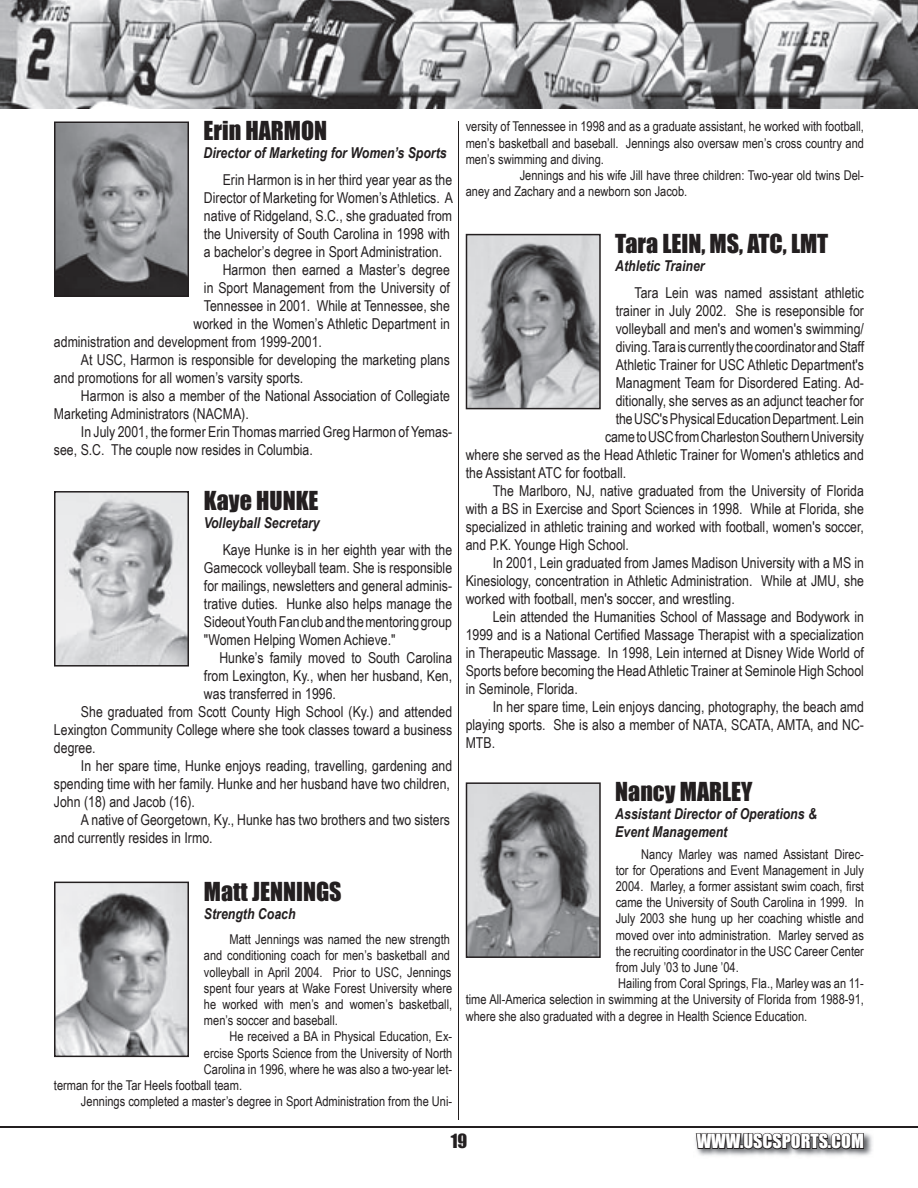
<style>
.page{position:relative;width:918px;height:1188px;background:#fff}
.page>*{position:absolute;margin:0;border:0;box-sizing:border-box;transform-origin:0 0}
.t1{font:24px "Impact";color:#231f20}
.t2{font:18px "Impact";color:#fff}
.t3{font:18px "Impact";color:#231f20}
.t4{font:15px/18px "Arial Narrow";color:#231f20;text-align:justify}
.t5{font:italic 700 15px/18px "Arial Narrow";color:#231f20}
.t6{font:13.5px/16.2px "Arial Narrow";color:#231f20}
</style>
<div class="page">
<img style="left:865px;top:1133px;width:8px;height:23px">
<svg style="left:695px;top:1132px;width:170px;height:24px;background:#79787a"></svg>
<hr style="left:0;top:1126px;width:918px;height:2px;background:#231f20">
<img style="left:0;top:0;width:918px;height:108px">
<svg style="left:54px;top:122px;width:135px;height:175px;background:#7c7d80"></svg>
<svg style="left:54px;top:491px;width:135px;height:176px;background:#bebfc1"></svg>
<svg style="left:54px;top:882px;width:135px;height:175px;background:#acacaf"></svg>
<svg style="left:466px;top:234px;width:135px;height:175px;background:#959597"></svg>
<svg style="left:466px;top:782px;width:135px;height:176px;background:#919294"></svg>
<hr style="left:459px;top:122px;width:1px;height:998px;background:#231f20">
<h1 class="t1" style="left:204px;top:116px;width:125px">Erin HARMON</h1>
<p class="t5" style="left:204px;top:144px;width:245px">Director of Marketing for Women’s Sports</p>
<p class="t4" style="left:223px;top:171px;width:231px">Erin Harmon is in her third year year as the</p>
<p class="t4" style="left:204px;top:189px;width:250px">Director of Marketing for Women’s Athletics. A</p>
<p class="t4" style="left:204px;top:207px;width:250px">native of Ridgeland, S.C., she graduated from</p>
<p class="t4" style="left:204px;top:225px;width:248px">the University of South Carolina in 1998 with</p>
<p class="t4" style="left:204px;top:243px;width:240px">a bachelor’s degree in Sport Administration.</p>
<p class="t4" style="left:223px;top:261px;width:229px">Harmon then earned a Master’s degree</p>
<p class="t4" style="left:204px;top:279px;width:247px">in Sport Management from the University of</p>
<p class="t4" style="left:204px;top:297px;width:247px">Tennessee in 2001. While at Tennessee, she</p>
<p class="t4" style="left:193px;top:315px;width:258px">worked in the Women’s Athletic Department in</p>
<p class="t4" style="left:54px;top:333px;width:270px">administration and development from 1999-2001.</p>
<p class="t4" style="left:81px;top:351px;width:370px">At USC, Harmon is responsible for developing the marketing plans</p>
<p class="t4" style="left:54px;top:369px;width:251px">and promotions for all women’s varsity sports.</p>
<p class="t4" style="left:81px;top:387px;width:370px">Harmon is also a member of the National Association of Collegiate</p>
<p class="t4" style="left:54px;top:405px;width:196px">Marketing Administrators (NACMA).</p>
<p class="t4" style="left:81px;top:423px;width:373px">In July 2001, the former Erin Thomas married Greg Harmon of Yemas-</p>
<p class="t4" style="left:54px;top:441px;width:260px">see, S.C. The couple now resides in Columbia.</p>
<h1 class="t1" style="left:204px;top:486px;width:116px">Kaye HUNKE</h1>
<p class="t5" style="left:204px;top:514px;width:117px">Volleyball Secretary</p>
<p class="t4" style="left:204px;top:540px;width:250px;text-indent:19px">Kaye Hunke is in her eighth year with the Gamecock volleyball team. She is responsible for mailings, newsletters and general adminis&shy;trative duties. Hunke also helps manage the Sideout Youth Fan club and the mentoring group "Women Helping Women Achieve."</p>
<p class="t4" style="left:219px;top:648px;width:234px">Hunke’s family moved to South Carolina</p>
<p class="t4" style="left:204px;top:666px;width:250px">from Lexington, Ky., when her husband, Ken,</p>
<p class="t4" style="left:204px;top:684px;width:133px">was transferred in 1996.</p>
<p class="t4" style="left:81px;top:702px;width:373px">She graduated from Scott County High School (Ky.) and attended</p>
<p class="t4" style="left:54px;top:720px;width:400px">Lexington Community College where she took classes toward a business</p>
<p class="t4" style="left:54px;top:738px;width:43px">degree.</p>
<p class="t4" style="left:81px;top:756px;width:373px">In her spare time, Hunke enjoys reading, travelling, gardening and</p>
<p class="t4" style="left:54px;top:774px;width:397px">spending time with her family. Hunke and her husband have two children,</p>
<p class="t4" style="left:54px;top:792px;width:142px">John (18) and Jacob (16).</p>
<p class="t4" style="left:81px;top:810px;width:371px">A native of Georgetown, Ky., Hunke has two brothers and two sisters</p>
<p class="t4" style="left:54px;top:828px;width:160px">and currently resides in Irmo.</p>
<h1 class="t1" style="left:204px;top:876px;width:139px">Matt JENNINGS</h1>
<p class="t5" style="left:204px;top:904px;width:93px">Strength Coach</p>
<p class="t6" style="left:204px;top:931px;width:250px;text-indent:26px">Matt Jennings was named the new strength and conditioning coach for men’s basketball and volleyball in April 2004. Prior to USC, Jennings spent four years at Wake Forest University where he worked with men’s and women’s basketball, men’s soccer and baseball.</p>
<p class="t6" style="left:230px;top:1028px;width:224px">He received a BA in Physical Education, Ex-</p>
<p class="t6" style="left:204px;top:1045px;width:250px">ercise Sports Science from the University of North</p>
<p class="t6" style="left:204px;top:1061px;width:250px">Carolina in 1996, where he was also a two-year let-</p>
<p class="t6" style="left:54px;top:1077px;width:190px">terman for the Tar Heels football team.</p>
<p class="t6" style="left:81px;top:1093px;width:373px">Jennings completed a master’s degree in Sport Administration from the Uni-</p>
<p class="t6" style="left:466px;top:118px;width:400px">versity of Tennessee in 1998 and as a graduate assistant, he worked with football,</p>
<p class="t6" style="left:466px;top:135px;width:400px">men’s basketball and baseball. Jennings also oversaw men’s cross country and</p>
<p class="t6" style="left:466px;top:151px;width:140px">men’s swimming and diving.</p>
<p class="t6" style="left:520px;top:167px;width:346px">Jennings and his wife Jill have three children: Two-year old twins Del-</p>
<p class="t6" style="left:466px;top:183px;width:223px">aney and Zachary and a newborn son Jacob.</p>
<h1 class="t1" style="left:615px;top:229px;width:215px">Tara LEIN, MS, ATC, LMT</h1>
<p class="t5" style="left:615px;top:256px;width:91px">Athletic Trainer</p>
<p class="t4" style="left:634px;top:283px;width:231px">Tara Lein was named assistant athletic</p>
<p class="t4" style="left:616px;top:301px;width:250px">trainer in July 2002. She is reseponsible for</p>
<p class="t4" style="left:616px;top:319px;width:250px">volleyball and men's and women's swimming/</p>
<p class="t4" style="left:616px;top:337px;width:250px">diving. Tara is currently the coordinator and Staff</p>
<p class="t4" style="left:616px;top:355px;width:250px">Athletic Trainer for USC Athletic Department's</p>
<p class="t4" style="left:616px;top:373px;width:250px">Managment Team for Disordered Eating. Ad-</p>
<p class="t4" style="left:616px;top:391px;width:250px">ditionally, she serves as an adjunct teacher for</p>
<p class="t4" style="left:616px;top:409px;width:250px">the USC's Physical Education Department. Lein</p>
<p class="t4" style="left:605px;top:427px;width:260px">came to USC from Charleston Southern University</p>
<p class="t4" style="left:466px;top:445px;width:400px">where she served as the Head Athletic Trainer for Women's athletics and</p>
<p class="t4" style="left:466px;top:463px;width:162px">the Assistant ATC for football.</p>
<p class="t4" style="left:493px;top:481px;width:373px">The Marlboro, NJ, native graduated from the University of Florida</p>
<p class="t4" style="left:466px;top:499px;width:400px">with a BS in Exercise and Sport Sciences in 1998. While at Florida, she</p>
<p class="t4" style="left:466px;top:517px;width:400px">specialized in athletic training and worked with football, women's soccer,</p>
<p class="t4" style="left:466px;top:535px;width:165px">and P.K. Younge High School.</p>
<p class="t4" style="left:493px;top:553px;width:373px">In 2001, Lein graduated from James Madison University with a MS in</p>
<p class="t4" style="left:466px;top:571px;width:400px">Kinesiology, concentration in Athletic Administration. While at JMU, she</p>
<p class="t4" style="left:466px;top:589px;width:271px">worked with football, men's soccer, and wrestling.</p>
<p class="t4" style="left:493px;top:607px;width:373px">Lein attended the Humanities School of Massage and Bodywork in</p>
<p class="t4" style="left:466px;top:625px;width:400px">1999 and is a National Certified Massage Therapist with a specialization</p>
<p class="t4" style="left:466px;top:643px;width:400px">in Therapeutic Massage. In 1998, Lein interned at Disney Wide World of</p>
<p class="t4" style="left:466px;top:661px;width:400px">Sports before becoming the Head Athletic Trainer at Seminole High School</p>
<p class="t4" style="left:466px;top:679px;width:114px">in Seminole, Florida.</p>
<p class="t4" style="left:493px;top:697px;width:373px">In her spare time, Lein enjoys dancing, photography, the beach amd</p>
<p class="t4" style="left:466px;top:715px;width:400px">playing sports. She is also a member of NATA, SCATA, AMTA, and NC-</p>
<p class="t4" style="left:466px;top:733px;width:31px">MTB.</p>
<h1 class="t1" style="left:615px;top:777px;width:139px">Nancy MARLEY</h1>
<p class="t5" style="left:615px;top:805px;width:203px">Assistant Director of Operations &amp;<br>Event Management</p>
<p class="t6" style="left:641px;top:846px;width:224px">Nancy Marley was named Assistant Direc-</p>
<p class="t6" style="left:616px;top:862px;width:250px">tor for Operations and Event Management in July</p>
<p class="t6" style="left:616px;top:878px;width:250px">2004. Marley, a former assistant swim coach, first</p>
<p class="t6" style="left:616px;top:894px;width:250px">came the University of South Carolina in 1999. In</p>
<p class="t6" style="left:616px;top:910px;width:250px">July 2003 she hung up her coaching whistle and</p>
<p class="t6" style="left:616px;top:927px;width:250px">moved over into administration. Marley served as</p>
<p class="t6" style="left:616px;top:943px;width:250px">the recruiting coordinator in the USC Career Center</p>
<p class="t6" style="left:616px;top:959px;width:125px">from July ’03 to June ’04.</p>
<p class="t6" style="left:618px;top:975px;width:247px">Hailing from Coral Springs, Fla., Marley was an 11-</p>
<p class="t6" style="left:466px;top:991px;width:400px">time All-America selection in swimming at the University of Florida from 1988-91,</p>
<p class="t6" style="left:466px;top:1008px;width:343px">where she also graduated with a degree in Health Science Education.</p>
<p class="t3" style="left:451px;top:1130px;width:18px">19</p>
<p class="t2" style="left:697px;top:1130px;width:169px">WWW.USCSPORTS.COM</p>
</div>
